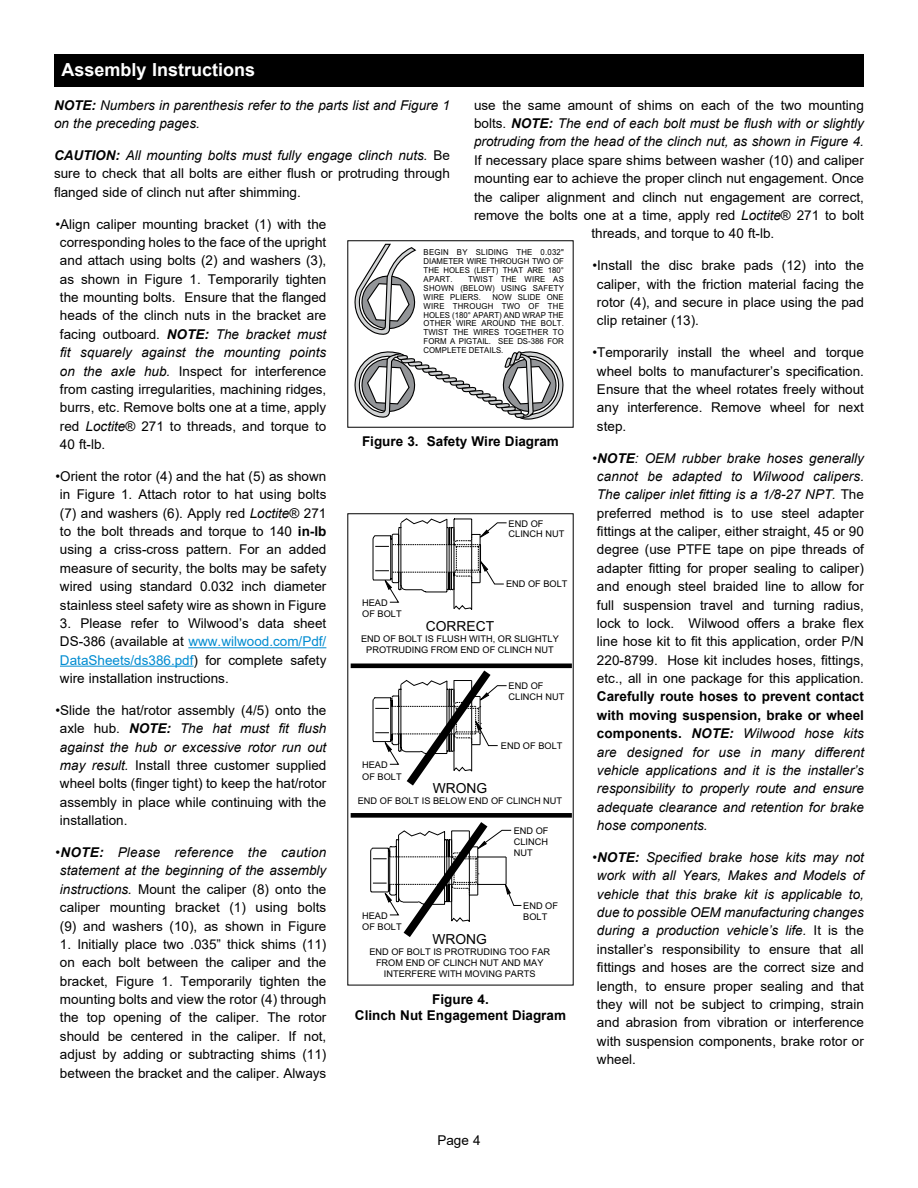
<style>
.page{position:relative;width:918px;height:1188px;background:#fff}
.page>*{position:absolute;margin:0;border:0;box-sizing:border-box;transform-origin:0 0}
.t1{font:700 18px "Arial";color:#fff}
.t2{font:13.8px "Arial";color:#000}
.t3{font:13.5px/18.3px "Arial";color:#000;text-align:justify}
.t4{font:italic 13.5px/18.3px "Arial";color:#000;text-align:justify}
.t5{font:700 13.5px/16.2px "Arial";color:#000;text-align:center}
.t6{font:9.15px/11.1px "Arial";color:#000}
.t7{font:8.25px/9px "Arial";color:#000;text-align:justify;scale:.95 1}
.s1{font-weight:700}
.s2{font-weight:700;font-style:italic}
.s3{font-style:italic}
.s4{color:#008cd1}
.s5{font-style:normal}
.s6{font-weight:700;font-style:normal}
</style>
<div class="page">
<hr style="left:188px;top:647px;width:138px;height:1px;background:#008cd1">
<hr style="left:60px;top:666px;width:134px;height:1px;background:#008cd1">
<div style="left:54px;top:54px;width:810px;height:32px;background:#000"></div>
<svg style="left:355px;top:244px;width:209px;height:176px"></svg>
<svg style="left:372px;top:518px;width:135px;height:92px"></svg>
<hr style="left:351px;top:664px;width:221px;height:4px;background:#000">
<div style="left:351px;top:813px;width:221px;height:5px;background:#000"></div>
<svg style="left:370px;top:663px;width:152px;height:274px"></svg>
<h1 class="t1" style="left:62px;top:57px;width:195px">Assembly Instructions</h1>
<p class="t4" style="left:54px;top:96px;width:397px"><span class="s1">NOTE:</span> Numbers in parenthesis refer to the parts list and Figure 1 on the preceding pages.</p>
<p class="t3" style="left:54px;top:146px;width:397px"><span class="s2">CAUTION:</span> <span class="s3">All mounting bolts must fully engage clinch nuts.</span> Be sure to check that all bolts are either flush or protruding through flanged side of clinch nut after shimming.</p>
<p class="t3" style="left:60px;top:215px;width:268px;text-indent:-4px">•Align caliper mounting bracket (1) with the corresponding holes to the face of the upright and attach using bolts (2) and washers (3), as shown in Figure 1. Temporarily tighten the mounting bolts. Ensure that the flanged heads of the clinch nuts in the bracket are facing outboard. <span class="s2">NOTE:</span> <span class="s3">The bracket must fit squarely against the mounting points on the axle hub.</span> Inspect for interference from casting irregularities, machining ridges, burrs, etc. Remove bolts one at a time, apply red <span class="s3">Loctite</span>® 271 to threads, and torque to 40 ft-lb.</p>
<p class="t3" style="left:55px;top:467px;width:272px;text-align:center">•Orient the rotor (4) and the hat (5) as shown in Figure 1. Attach rotor to hat using bolts (7) and washers (6). Apply red <span class="s3">Loctite</span>® 271 to the bolt threads and torque to 140 <span class="s1">in-lb </span>using a criss-cross pattern. For an added measure of security, the bolts may be safety wired using standard 0.032 inch diameter stainless steel safety wire as shown in Figure</p>
<p class="t3" style="left:60px;top:614px;width:268px">3. Please refer to Wilwood’s data sheet DS-386 (available at <span class="s4">www.wilwood.com/Pdf/ DataSheets/ds386.pdf</span>) for complete safety wire installation instructions.</p>
<p class="t3" style="left:60px;top:701px;width:268px;text-indent:-4px">•Slide the hat/rotor assembly (4/5) onto the axle hub. <span class="s2">NOTE:</span> <span class="s3">The hat must fit flush against the hub or excessive rotor run out may result.</span> Install three customer supplied wheel bolts (finger tight) to keep the hat/rotor assembly in place while continuing with the installation.</p>
<p class="t3" style="left:55px;top:843px;width:272px;text-align:center">•<span class="s2">NOTE:</span> <span class="s3">Please reference the caution statement at the beginning of the assembly instructions.</span> Mount the caliper (8) onto the caliper mounting bracket (1) using bolts (9) and washers (10), as shown in Figure</p>
<p class="t3" style="left:60px;top:935px;width:268px">1. Initially place two .035” thick shims (11) on each bolt between the caliper and the bracket, Figure 1. Temporarily tighten the mounting bolts and view the rotor (4) through the top opening of the caliper. The rotor should be centered in the caliper. If not, adjust by adding or subtracting shims (11) between the bracket and the caliper. Always</p>
<p class="t4" style="left:474px;top:96px;width:392px"><span class="s5">use the same amount of shims on each of the two mounting bolts.</span> <span class="s1">NOTE:</span> The end of each bolt must be flush with or slightly protruding from the head of the clinch nut, as shown in Figure 4.</p>
<p class="t3" style="left:474px;top:151px;width:391px">If necessary place spare shims between washer (10) and caliper</p>
<p class="t3" style="left:474px;top:169px;width:391px">mounting ear to achieve the proper clinch nut engagement. Once</p>
<p class="t3" style="left:474px;top:188px;width:391px">the caliper alignment and clinch nut engagement are correct,</p>
<p class="t3" style="left:474px;top:206px;width:391px">remove the bolts one at a time, apply red <span class="s3">Loctite</span>® 271 to bolt</p>
<p class="t3" style="left:592px;top:224px;width:184px">threads, and torque to 40 ft-lb.</p>
<p class="t3" style="left:597px;top:256px;width:268px;text-indent:-4px">•Install the disc brake pads (12) into the caliper, with the friction material facing the rotor (4), and secure in place using the pad clip retainer (13).</p>
<p class="t3" style="left:597px;top:343px;width:268px;text-indent:-4px">•Temporarily install the wheel and torque wheel bolts to manufacturer’s specification.<br>Ensure that the wheel rotates freely without any interference. Remove wheel for next step.</p>
<p class="t3" style="left:593px;top:449px;width:273px;text-align:center">•<span class="s2">NOTE</span><span class="s3">: OEM rubber brake hoses generally cannot be adapted to Wilwood calipers.<br>The caliper inlet fitting is a 1/8-27 NPT.</span> The preferred method is to use steel adapter fittings at the caliper, either straight, 45 or 90 degree (use PTFE tape on pipe threads of adapter fitting for proper sealing to caliper) and enough steel braided line to allow for full suspension travel and turning radius, lock to lock. Wilwood offers a brake flex line hose kit to fit this application, order P/N 220-8799. Hose kit includes hoses, fittings, etc., all in one package for this application.</p>
<p class="t4" style="left:597px;top:688px;width:269px"><span class="s6">Carefully route hoses to prevent contact with moving suspension, brake or wheel components.</span> <span class="s1">NOTE:</span> Wilwood hose kits are designed for use in many different vehicle applications and it is the installer’s responsibility to properly route and ensure adequate clearance and retention for brake hose components.</p>
<p class="t3" style="left:597px;top:848px;width:269px;text-indent:-4px">•<span class="s2">NOTE:</span> <span class="s3">Specified brake hose kits may not work with all Years, Makes and Models of vehicle that this brake kit is applicable to, due to possible OEM manufacturing changes during a production vehicle’s life.</span> It is the installer’s responsibility to ensure that all fittings and hoses are the correct size and length, to ensure proper sealing and that they will not be subject to crimping, strain and abrasion from vibration or interference with suspension components, brake rotor or wheel.</p>
<p class="t7" style="left:424px;top:248px;width:149px">BEGIN BY SLIDING THE 0.032" DIAMETER WIRE THROUGH TWO OF THE HOLES (LEFT) THAT ARE 180° APART.</p>
<p class="t7" style="left:424px;top:275px;width:149px;text-indent:44px">TWIST THE WIRE AS SHOWN (BELOW) USING SAFETY WIRE PLIERS.</p>
<p class="t7" style="left:424px;top:293px;width:149px;text-indent:69px">NOW SLIDE ONE WIRE THROUGH TWO OF THE HOLES (180° APART) AND WRAP THE OTHER WIRE AROUND THE BOLT.<br>TWIST THE WIRES TOGETHER TO FORM A PIGTAIL. SEE DS-386 FOR COMPLETE DETAILS.</p>
<p class="t5" style="left:362px;top:434px;width:198px">Figure 3. Safety Wire Diagram</p>
<p class="t6" style="left:509px;top:518px;width:57px">END OF<br>CLINCH NUT</p>
<p class="t6" style="left:506px;top:579px;width:63px">END OF BOLT</p>
<p class="t6" style="left:362px;top:598px;width:41px">HEAD<br>OF BOLT</p>
<p class="t2" style="left:426px;top:617px;width:70px">CORRECT</p>
<p class="t6" style="left:361px;top:633px;width:199px;text-align:center">END OF BOLT IS FLUSH WITH, OR SLIGHTLY<br>PROTRUDING FROM END OF CLINCH NUT</p>
<p class="t6" style="left:509px;top:681px;width:57px">END OF<br>CLINCH NUT</p>
<p class="t6" style="left:501px;top:740px;width:63px">END OF BOLT</p>
<p class="t6" style="left:362px;top:760px;width:41px">HEAD<br>OF BOLT</p>
<p class="t2" style="left:433px;top:778px;width:56px">WRONG</p>
<p class="t6" style="left:358px;top:795px;width:206px">END OF BOLT IS BELOW END OF CLINCH NUT</p>
<p class="t6" style="left:514px;top:826px;width:36px;text-align:justify">END OF CLINCH NUT</p>
<p class="t6" style="left:523px;top:900px;width:36px">END OF<br>BOLT</p>
<p class="t6" style="left:362px;top:910px;width:41px">HEAD<br>OF BOLT</p>
<p class="t2" style="left:432px;top:930px;width:56px">WRONG</p>
<p class="t6" style="left:369px;top:946px;width:182px;text-align:center">END OF BOLT IS PROTRUDING TOO FAR<br>FROM END OF CLINCH NUT AND MAY<br>INTERFERE WITH MOVING PARTS</p>
<p class="t5" style="left:355px;top:992px;width:213px">Figure 4.<br>Clinch Nut Engagement Diagram</p>
<p class="t3" style="left:437px;top:1131px;width:45px">Page 4</p>
</div>
